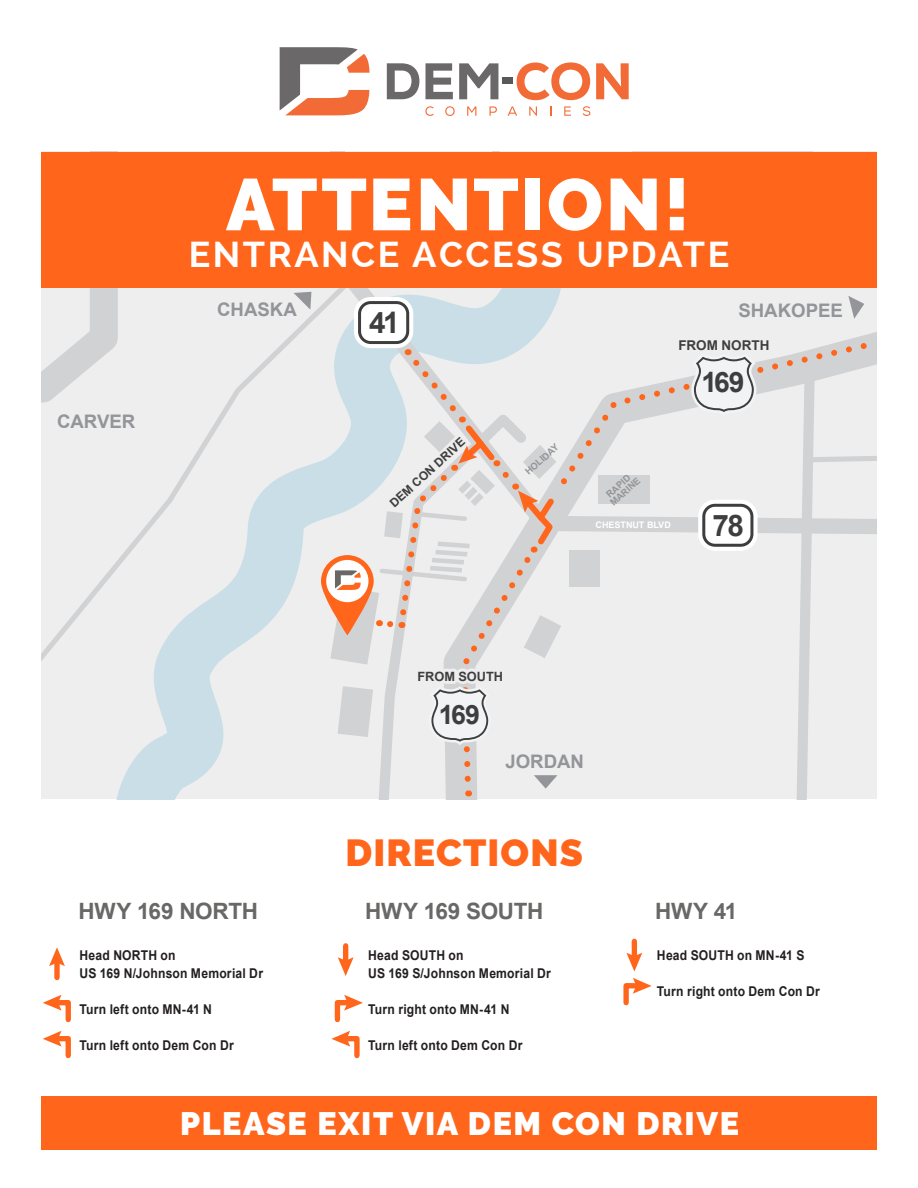
<style>
.page{position:relative;width:918px;height:1188px;background:#fff}
.page>*{position:absolute;margin:0;border:0;box-sizing:border-box;transform-origin:0 0}
.t1{font:900 72.9px "Raleway";letter-spacing:.035em;color:#fff}
.t2{font:900 37.5px "Raleway";letter-spacing:.03em;color:#ff661c}
.t3{font:700 36px "Raleway";letter-spacing:.07em;color:#fff}
.t4{font:900 32.25px "Raleway";letter-spacing:.05em;color:#fff}
.t5{font:700 29.7px "Arial";color:#3e3e3f}
.t6{font:700 28.2px "Arial";color:#3e3e3f}
.t7{font:700 26.7px "Arial";color:#3e3e3f}
.t8{font:700 22.5px "Arial";letter-spacing:-.01em;color:#696867}
.t9{font:700 18.6px "Arial";color:#939598}
.t10{font:700 13.5px/18px "Arial";letter-spacing:.015em;color:#231f20;scale:.9 1}
.t11{font:700 13.5px "Arial";color:#3e3e3f}
.t12{font:700 12.75px "Arial";letter-spacing:-.005em;color:#3e3e3f}
.t13{font:700 12px "Arial";color:#3e3e3f}
.t14{font:700 9.3px/8.7px "Arial";color:#939598}
.t15{font:700 9px "Arial";letter-spacing:-.01em;color:#fff}
</style>
<div class="page">
<svg style="left:41px;top:675px;width:136px;height:124px;background:#e5eaed"></svg>
<div style="left:41px;top:428px;width:136px;height:247px;background:#eeeeef"></div>
<svg style="left:41px;top:288px;width:136px;height:140px;background:#e8e8e9"></svg>
<svg style="left:177px;top:288px;width:700px;height:511px;background:#e4e9ec"></svg>
<div style="left:360px;top:303px;width:48px;height:40px;background:#fff;border-radius:11px"></div>
<div style="left:354px;top:297px;width:59px;height:51px;border:11px solid #fff;border-radius:11px"></div>
<div style="left:358px;top:301px;width:51px;height:43px;border:3px solid #3e3e3f;border-radius:11px"></div>
<svg style="left:321px;top:555px;width:53px;height:80px"></svg>
<svg style="left:326px;top:560px;width:42px;height:42px"></svg>
<svg style="left:294px;top:292px;width:17px;height:18px"></svg>
<svg style="left:848px;top:296px;width:16px;height:23px"></svg>
<svg style="left:548px;top:339px;width:323px;height:10px;background:#eae9e9"></svg>
<div style="left:41px;top:152px;width:836px;height:136px;background:#ff661c"></div>
<div style="left:41px;top:1097px;width:836px;height:53px;background:#ff661c"></div>
<svg style="left:425px;top:106px;width:9px;height:10px"></svg>
<svg style="left:445px;top:106px;width:10px;height:10px"></svg>
<svg style="left:467px;top:106px;width:9px;height:10px"></svg>
<svg style="left:490px;top:106px;width:7px;height:10px"></svg>
<svg style="left:508px;top:106px;width:9px;height:10px"></svg>
<svg style="left:529px;top:106px;width:8px;height:10px"></svg>
<svg style="left:564px;top:106px;width:7px;height:10px"></svg>
<svg style="left:583px;top:106px;width:7px;height:10px"></svg>
<svg style="left:387px;top:63px;width:32px;height:36px"></svg>
<svg style="left:425px;top:63px;width:28px;height:36px"></svg>
<svg style="left:459px;top:63px;width:39px;height:36px"></svg>
<svg style="left:517px;top:62px;width:73px;height:38px"></svg>
<svg style="left:596px;top:63px;width:33px;height:36px"></svg>
<div style="left:503px;top:78px;width:10px;height:6px;background:#58595b"></div>
<svg style="left:280px;top:47px;width:90px;height:69px"></svg>
<div style="left:54px;top:960px;width:6px;height:18px;background:#ff661c"></div>
<svg style="left:49px;top:947px;width:16px;height:19px"></svg>
<svg style="left:43px;top:995px;width:28px;height:28px"></svg>
<svg style="left:43px;top:1031px;width:28px;height:28px"></svg>
<div style="left:343px;top:946px;width:5px;height:17px;background:#ff661c"></div>
<svg style="left:338px;top:957px;width:16px;height:19px"></svg>
<svg style="left:334px;top:995px;width:29px;height:28px"></svg>
<svg style="left:331px;top:1031px;width:29px;height:28px"></svg>
<div style="left:632px;top:941px;width:5px;height:18px;background:#ff661c"></div>
<svg style="left:626px;top:953px;width:16px;height:19px"></svg>
<svg style="left:623px;top:978px;width:29px;height:28px"></svg>
<svg style="left:330px;top:349px;width:547px;height:450px;background:#e7e6e6"></svg>
<h1 class="t1" style="left:226px;top:162px;width:465px">ATTENTION!</h1>
<h3 class="t3" style="left:189px;top:233px;width:542px">ENTRANCE ACCESS UPDATE</h3>
<h3 class="t9" style="left:217px;top:297px;width:81px">CHASKA</h3>
<h3 class="t5" style="left:369px;top:303px;width:32px">41</h3>
<h3 class="t9" style="left:738px;top:298px;width:106px">SHAKOPEE</h3>
<p class="t11" style="left:678px;top:337px;width:92px">FROM NORTH</p>
<h3 class="t9" style="left:57px;top:409px;width:80px">CARVER</h3>
<p class="t13" style="left:386px;top:499px;width:98px;rotate:-42deg">DEM CON DRIVE</p>
<p class="t14" style="left:524px;top:470px;width:43px;rotate:-42deg">HOLIDAY</p>
<p class="t14" style="left:603px;top:495px;width:38px;rotate:-42deg">RAPID<br>MARINE</p>
<p class="t15" style="left:596px;top:519px;width:77px">CHESTNUT BLVD</p>
<h3 class="t6" style="left:701px;top:364px;width:45px">169</h3>
<h3 class="t5" style="left:713px;top:506px;width:33px">78</h3>
<p class="t12" style="left:418px;top:668px;width:87px">FROM SOUTH</p>
<h3 class="t7" style="left:439px;top:697px;width:42px">169</h3>
<h3 class="t9" style="left:505px;top:749px;width:80px">JORDAN</h3>
<h2 class="t2" style="left:346px;top:831px;width:239px">DIRECTIONS</h2>
<h3 class="t8" style="left:78px;top:896px;width:181px">HWY 169 NORTH</h3>
<h3 class="t8" style="left:365px;top:896px;width:180px">HWY 169 SOUTH</h3>
<h3 class="t8" style="left:655px;top:896px;width:84px">HWY 41</h3>
<p class="t10" style="left:80px;top:947px;width:205px">Head NORTH on<br>US 169 N/Johnson Memorial Dr</p>
<p class="t10" style="left:80px;top:1001px;width:149px">Turn left onto MN-41 N</p>
<p class="t10" style="left:80px;top:1037px;width:173px">Turn left onto Dem Con Dr</p>
<p class="t10" style="left:368px;top:947px;width:205px">Head SOUTH on<br>US 169 S/Johnson Memorial Dr</p>
<p class="t10" style="left:368px;top:1001px;width:158px">Turn right onto MN-41 N</p>
<p class="t10" style="left:368px;top:1037px;width:173px">Turn left onto Dem Con Dr</p>
<p class="t10" style="left:657px;top:947px;width:165px">Head SOUTH on MN-41 S</p>
<p class="t10" style="left:657px;top:983px;width:182px">Turn right onto Dem Con Dr</p>
<h3 class="t4" style="left:180px;top:1105px;width:561px">PLEASE EXIT VIA DEM CON DRIVE</h3>
</div>
